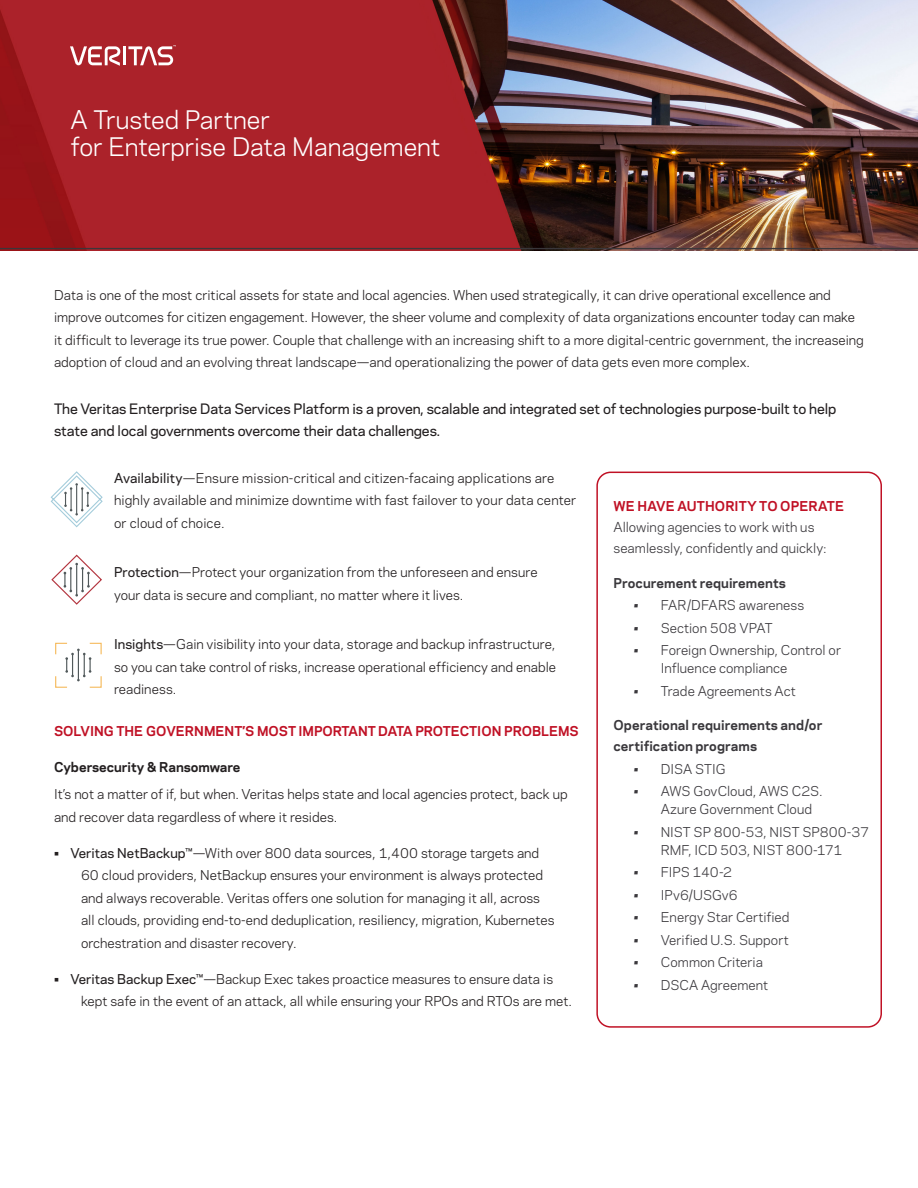
<style>
.page{position:relative;width:918px;height:1188px;background:#fff}
.page>*{position:absolute;margin:0;border:0;box-sizing:border-box;transform-origin:0 0}
.Headline{font:24px/27px "Polaris";letter-spacing:-.005em;color:#fff}
.Paragraph_Title{font:500 13.5px/22.5px "Polaris";letter-spacing:-.005em;color:#231f20}
.Body_Copy{font:12.75px/22.5px "Polaris";color:#231f20}
.Call_Out_Box{font:12.75px/22.5px "Polaris";letter-spacing:.005em;color:#231f20}
.Call_Out_Box-2{font:12.75px/18px "Polaris";letter-spacing:.005em;color:#3a383c}
.Call_Out_Box-3{font:700 12.75px/21px "Polaris";letter-spacing:.005em;color:#3a383c}
.Paragraph_Title-2{font:700 12.75px "Polaris";color:#c01125}
.Body_Copy-2{font:700 12.75px "Polaris";color:#231f20}
.s1{font-weight:500}
.s2{font-weight:700;color:#c01125}
.s3{font-weight:300;font-style:italic}
</style>
<div class="page">
<img style="left:0;top:0;width:918px;height:250px">
<hr style="left:123px;top:46px;width:3px;height:19px;background:#fff">
<svg style="left:70px;top:46px;width:51px;height:20px"></svg>
<svg style="left:128px;top:45px;width:48px;height:20px"></svg>
<svg style="left:51px;top:554px;width:51px;height:51px"></svg>
<svg style="left:55px;top:642px;width:47px;height:46px"></svg>
<svg style="left:50px;top:471px;width:53px;height:57px"></svg>
<hr style="left:0;top:248px;width:918px;height:1px;background:#3a383c">
<div style="left:596px;top:472px;width:286px;height:556px;border:2px solid #c01125;border-radius:14px"></div>
<p class="Headline" style="left:70px;top:105px;width:371px">A Trusted Partner<br>for Enterprise Data Management</p>
<p class="Body_Copy" style="left:54px;top:283px;width:811px">Data is one of the most critical assets for state and local agencies. When used strategically, it can drive operational excellence and improve outcomes for citizen engagement. However, the sheer volume and complexity of data organizations encounter today can make it difficult to leverage its true power. Couple that challenge with an increasing shift to a more digital-centric government, the increaseing adoption of cloud and an evolving threat landscape—and operationalizing the power of data gets even more complex.</p>
<p class="Paragraph_Title" style="left:54px;top:396px;width:784px">The Veritas Enterprise Data Services Platform is a proven, scalable and integrated set of technologies purpose-built to help state and local governments overcome their data challenges.</p>
<p class="Call_Out_Box" style="left:114px;top:466px;width:464px"><span class="s1">Availability</span>—Ensure mission-critical and citizen-facaing applications are highly available and minimize downtime with fast failover to your data center or cloud of choice.</p>
<p class="Call_Out_Box" style="left:114px;top:560px;width:425px"><span class="s1">Protection</span>—Protect your organization from the unforeseen and ensure your data is secure and compliant, no matter where it lives.</p>
<p class="Call_Out_Box" style="left:114px;top:632px;width:444px;text-align:justify"><span class="s1">Insights</span>—Gain visibility into your data, storage and backup infrastructure, so you can take control of risks, increase operational efficiency and enable readiness.</p>
<p class="Call_Out_Box-2" style="left:614px;top:495px;width:232px;line-height:21px"><span class="s2">WE HAVE AUTHORITY TO OPERATE<br></span>Allowing agencies to work with us seamlessly, confidently and quickly:</p>
<p class="Call_Out_Box-3" style="left:614px;top:571px;width:174px">Procurement requirements</p>
<p class="Call_Out_Box-2" style="left:634px;top:595px;width:172px"><span class="s3">•</span> FAR/DFARS awareness</p>
<p class="Call_Out_Box-2" style="left:634px;top:618px;width:140px"><span class="s3">•</span> Section 508 VPAT</p>
<p class="Call_Out_Box-2" style="left:661px;top:640px;width:182px;text-indent:-27px"><span class="s3">•</span> Foreign Ownership, Control or<br>Influence compliance</p>
<p class="Call_Out_Box-2" style="left:634px;top:681px;width:164px"><span class="s3">•</span> Trade Agreements Act</p>
<p class="Call_Out_Box-3" style="left:614px;top:714px;width:210px">Operational requirements and/or certification programs</p>
<p class="Call_Out_Box-2" style="left:634px;top:759px;width:93px"><span class="s3">•</span> DISA STIG</p>
<p class="Call_Out_Box-2" style="left:661px;top:781px;width:163px;text-indent:-27px"><span class="s3">•</span> AWS GovCloud, AWS C2S.<br>Azure Government Cloud</p>
<p class="Call_Out_Box-2" style="left:634px;top:822px;width:237px;text-align:center"><span class="s3">•</span> NIST SP 800-53, NIST SP800-37<br>RMF, ICD 503, NIST 800-171</p>
<p class="Call_Out_Box-2" style="left:634px;top:862px;width:100px"><span class="s3">•</span> FIPS 140-2</p>
<p class="Call_Out_Box-2" style="left:634px;top:885px;width:106px"><span class="s3">•</span> IPv6/USGv6</p>
<p class="Call_Out_Box-2" style="left:634px;top:907px;width:157px"><span class="s3">•</span> Energy Star Certified</p>
<p class="Call_Out_Box-2" style="left:634px;top:930px;width:157px"><span class="s3">•</span> Verified U.S. Support</p>
<p class="Call_Out_Box-2" style="left:634px;top:952px;width:131px"><span class="s3">•</span> Common Criteria</p>
<p class="Call_Out_Box-2" style="left:634px;top:975px;width:136px"><span class="s3">•</span> DSCA Agreement</p>
<p class="Paragraph_Title-2" style="left:54px;top:722px;width:526px">SOLVING THE GOVERNMENT’S MOST IMPORTANT DATA PROTECTION PROBLEMS</p>
<p class="Body_Copy-2" style="left:54px;top:758px;width:188px">Cybersecurity &amp; Ransomware</p>
<p class="Body_Copy" style="left:54px;top:782px;width:515px">It’s not a matter of if, but when. Veritas helps state and local agencies protect, back up and recover data regardless of where it resides.</p>
<p class="Body_Copy" style="left:81px;top:841px;width:475px;text-indent:-27px"><span class="s1">• Veritas NetBackup™</span>—With over 800 data sources, 1,400 storage targets and 60 cloud providers, NetBackup ensures your environment is always protected and always recoverable. Veritas offers one solution for managing it all, across all clouds, providing end-to-end deduplication, resiliency, migration, Kubernetes orchestration and disaster recovery.</p>
<p class="Body_Copy" style="left:81px;top:967px;width:493px;text-indent:-27px"><span class="s1">• Veritas Backup Exec™</span>—Backup Exec takes proactice measures to ensure data is kept safe in the event of an attack, all while ensuring your RPOs and RTOs are met.</p>
</div>
